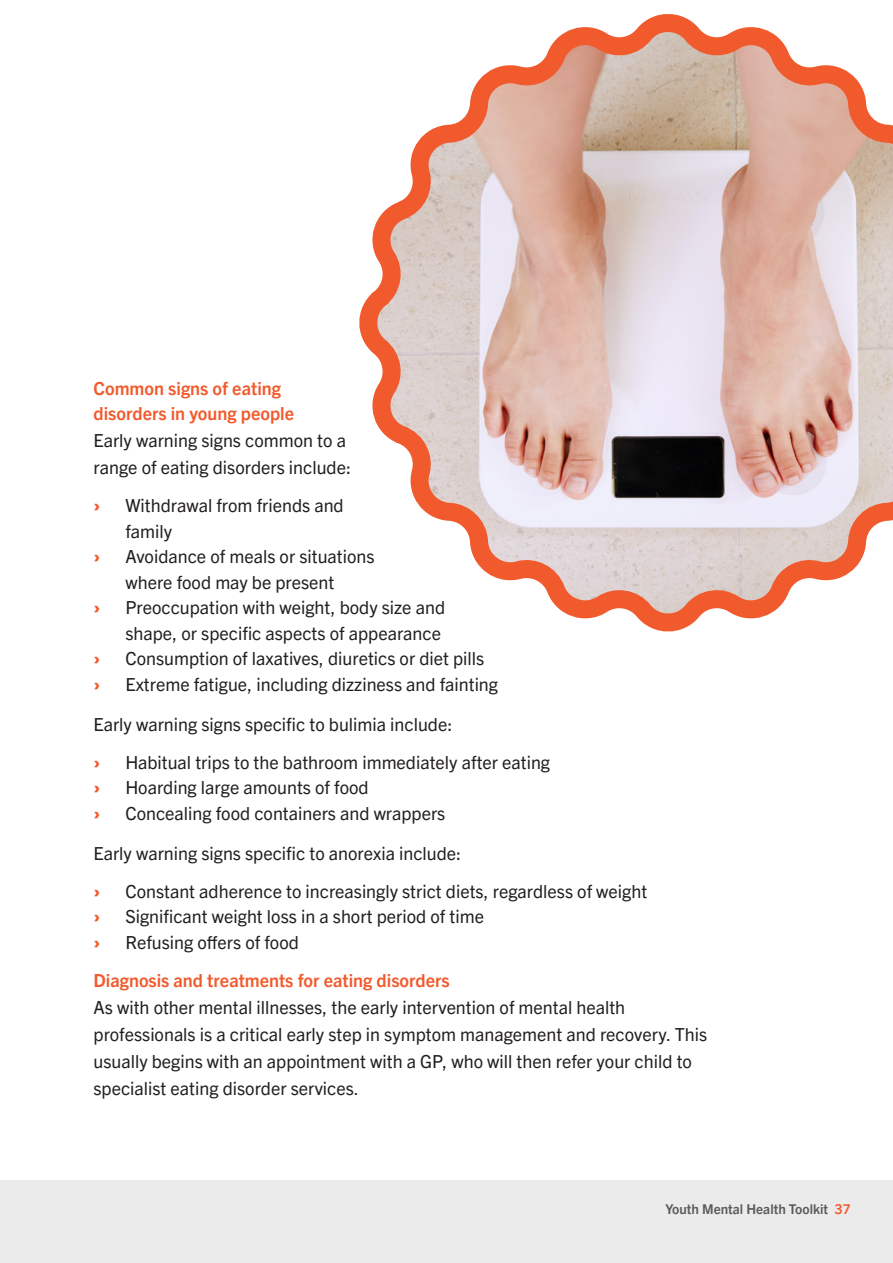
<style>
.page{position:relative;width:893px;height:1263px;background:#fff}
.page>*{position:absolute;margin:0;border:0;box-sizing:border-box;transform-origin:0 0}
.t1{font:18px/27px "Trade Gothic Next LT Pro";color:#231f20}
.t2{font:700 18px/25.5px "Trade Gothic Next LT Pro";color:#f15a2c}
.t3{font:800 18px "Trade Gothic Next LT Pro";color:#f15a2c}
.t4{font:700 13.5px "Trade Gothic Next LT Pro";color:#595a5b}
.s1{color:#f15a2c}
</style>
<div class="page">
<div style="left:0;top:1180px;width:893px;height:83px;background:#ecebeb"></div>
<svg style="left:359px;top:14px;width:534px;height:618px"></svg>
<p class="t2" style="left:94px;top:374px;width:202px">Common signs of eating disorders in young people</p>
<p class="t1" style="left:94px;top:426px;width:259px">Early warning signs common to a range of eating disorders include:</p>
<p class="t3" style="left:94px;top:493px;width:8px">›</p>
<p class="t1" style="left:125px;top:492px;width:220px;line-height:25.5px">Withdrawal from friends and family</p>
<p class="t3" style="left:94px;top:544px;width:8px">›</p>
<p class="t1" style="left:125px;top:543px;width:251px;line-height:25.5px">Avoidance of meals or situations where food may be present</p>
<p class="t3" style="left:94px;top:595px;width:8px">›</p>
<p class="t1" style="left:125px;top:594px;width:321px;line-height:25.5px">Preoccupation with weight, body size and shape, or specific aspects of appearance</p>
<p class="t3" style="left:94px;top:646px;width:8px">›</p>
<p class="t1" style="left:125px;top:644px;width:360px">Consumption of laxatives, diuretics or diet pills</p>
<p class="t3" style="left:94px;top:672px;width:8px">›</p>
<p class="t1" style="left:125px;top:670px;width:374px">Extreme fatigue, including dizziness and fainting</p>
<p class="t1" style="left:94px;top:709px;width:360px">Early warning signs specific to bulimia include:</p>
<p class="t3" style="left:94px;top:750px;width:8px">›</p>
<p class="t1" style="left:125px;top:748px;width:426px">Habitual trips to the bathroom immediately after eating</p>
<p class="t3" style="left:94px;top:775px;width:8px">›</p>
<p class="t1" style="left:125px;top:773px;width:245px">Hoarding large amounts of food</p>
<p class="t3" style="left:94px;top:801px;width:8px">›</p>
<p class="t1" style="left:125px;top:799px;width:321px">Concealing food containers and wrappers</p>
<p class="t1" style="left:94px;top:838px;width:369px">Early warning signs specific to anorexia include:</p>
<p class="t3" style="left:94px;top:879px;width:8px">›</p>
<p class="t1" style="left:125px;top:877px;width:523px">Constant adherence to increasingly strict diets, regardless of weight</p>
<p class="t3" style="left:94px;top:904px;width:8px">›</p>
<p class="t1" style="left:125px;top:902px;width:360px">Significant weight loss in a short period of time</p>
<p class="t3" style="left:94px;top:930px;width:8px">›</p>
<p class="t1" style="left:125px;top:928px;width:175px">Refusing offers of food</p>
<p class="t2" style="left:94px;top:967px;width:358px">Diagnosis and treatments for eating disorders</p>
<p class="t1" style="left:94px;top:993px;width:615px">As with other mental illnesses, the early intervention of mental health professionals is a critical early step in symptom management and recovery. This usually begins with an appointment with a GP, who will then refer your child to specialist eating disorder services.</p>
<p class="t4" style="left:665px;top:1199px;width:187px">Youth Mental Health Toolkit <span class="s1">37</span></p>
</div>
